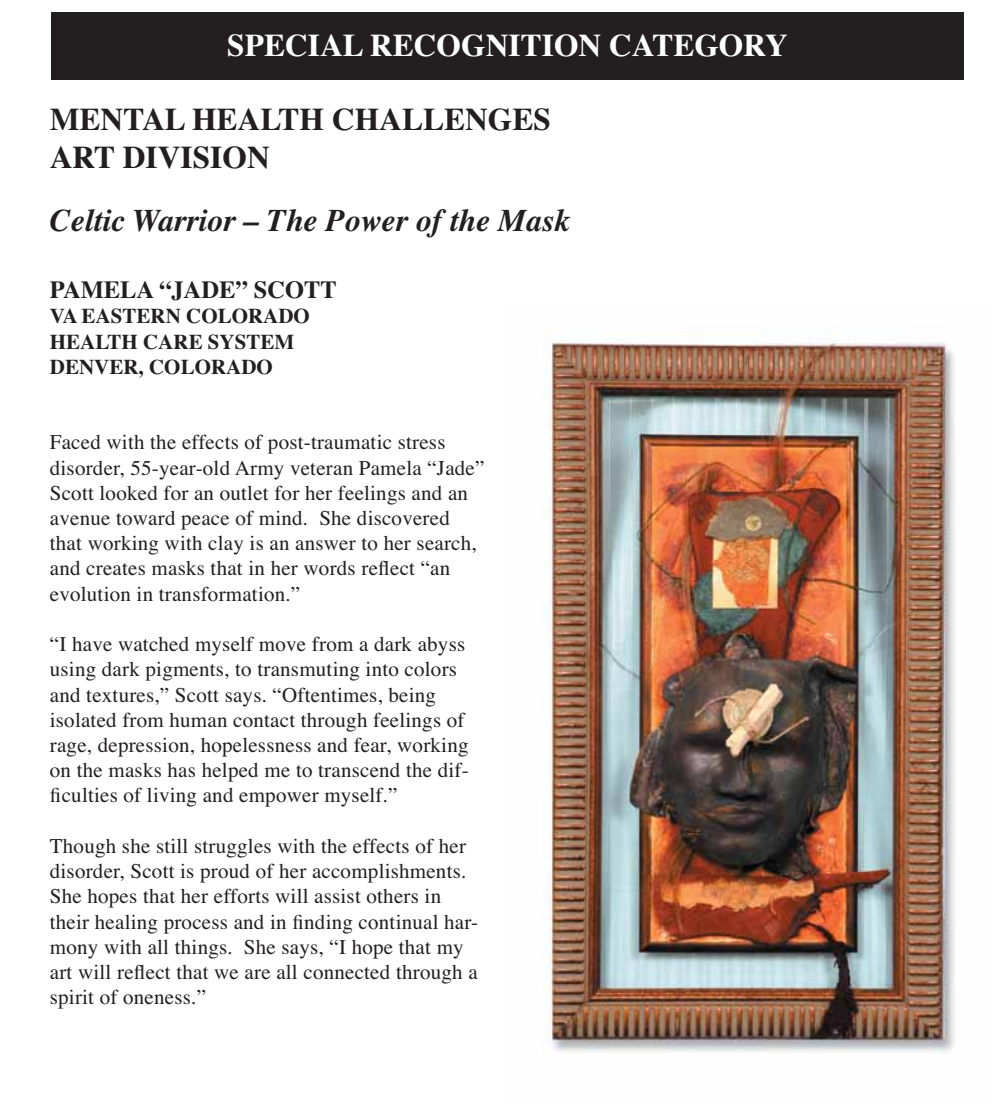
<style>
.page{position:relative;width:1002px;height:1113px;background:#fff}
.page>*{position:absolute;margin:0;border:0;box-sizing:border-box;transform-origin:0 0}
.t1{font:700 31.5px/37.8px "Times";color:#231f20}
.t2{font:italic 700 31.5px "Times";color:#231f20}
.t3{font:700 31.5px "Times";color:#fff}
.t4{font:700 24.5px "Times";color:#231f20}
.t5{font:21px/25.2px "Times";letter-spacing:.01em;color:#231f20}
.t6{font:700 21px/25.2px "Times";color:#231f20}
</style>
<div class="page">
<div style="left:51px;top:12px;width:911px;height:67px;background:#231f20"></div>
<img style="left:544px;top:338px;width:411px;height:715px">
<h1 class="t3" style="left:227px;top:34px;width:562px">SPECIAL RECOGNITION CATEGORY</h1>
<h1 class="t1" style="left:50px;top:103px;width:502px">MENTAL HEALTH CHALLENGES<br>ART DIVISION</h1>
<h1 class="t2" style="left:50px;top:209px;width:521px">Celtic Warrior – The Power of the Mask</h1>
<p class="t4" style="left:50px;top:281px;width:288px">PAMELA “JADE” SCOTT</p>
<p class="t6" style="left:50px;top:305px;width:261px">VA EASTERN COLORADO<br>HEALTH CARE SYSTEM<br>DENVER, COLORADO</p>
<p class="t5" style="left:50px;top:431px;width:436px">Faced with the effects of post-traumatic stress disorder, 55-year-old Army veteran Pamela “Jade” Scott looked for an outlet for her feelings and an avenue toward peace of mind. She discovered that working with clay is an answer to her search, and creates masks that in her words reflect “an evolution in transformation.”</p>
<p class="t5" style="left:50px;top:633px;width:420px">“I have watched myself move from a dark abyss using dark pigments, to transmuting into colors and textures,” Scott says. “Oftentimes, being isolated from human contact through feelings of rage, depression, hopelessness and fear, working on the masks has helped me to transcend the dif&shy;ficulties of living and empower myself.”</p>
<p class="t5" style="left:50px;top:835px;width:430px">Though she still struggles with the effects of her disorder, Scott is proud of her accomplishments.<br>She hopes that her efforts will assist others in their healing process and in finding continual har&shy;mony with all things. She says, “I hope that my art will reflect that we are all connected through a spirit of oneness.”</p>
</div>
